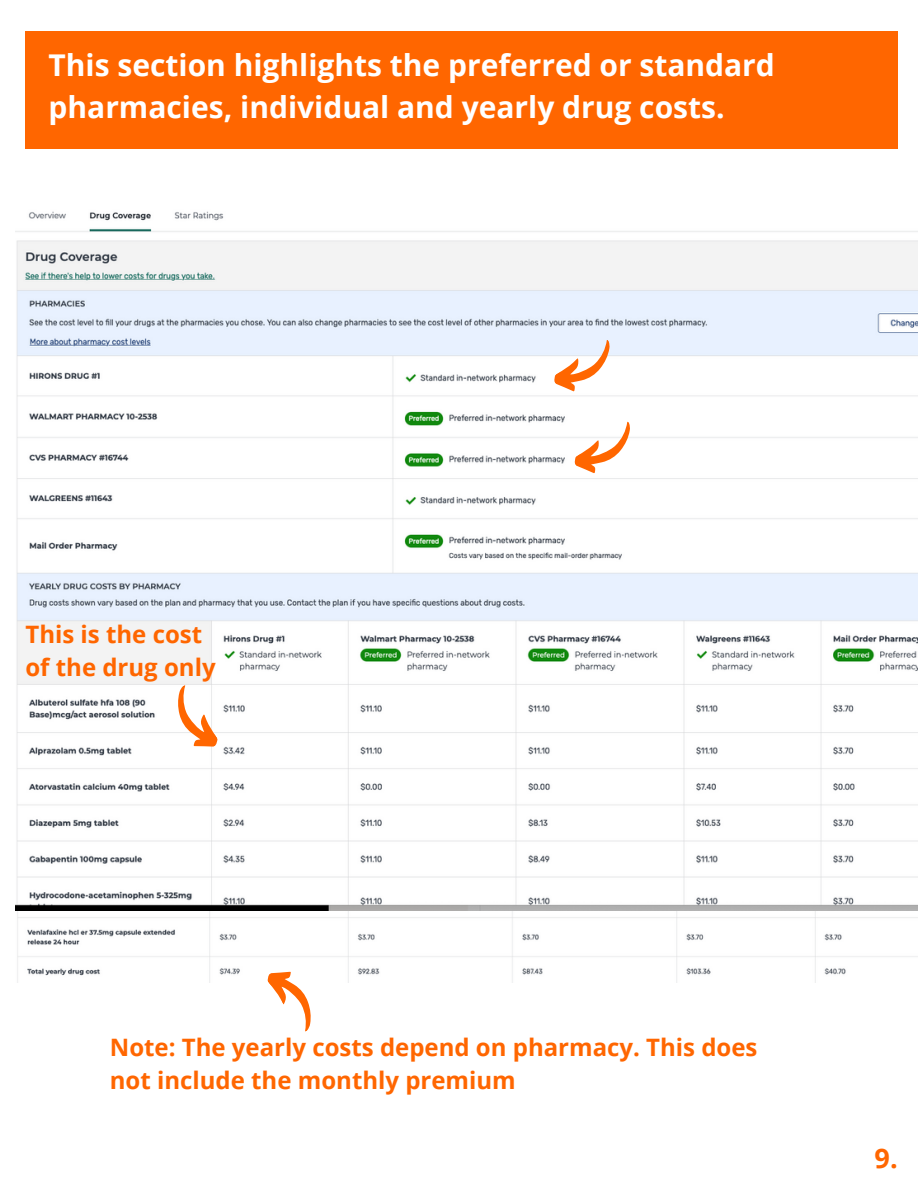
<style>
.page{position:relative;width:918px;height:1188px;background:#fff}
.page>*{position:absolute;margin:0;border:0;box-sizing:border-box;transform-origin:0 0}
.t1{font:700 30px/41.7px "Open Sans";color:#fff}
.t2{font:700 27px "Open Sans";color:#f60}
.t3{font:700 24px/32.7px "Open Sans";color:#f60}
</style>
<div class="page">
<img style="left:16px;top:910px;width:902px;height:72px">
<img style="left:16px;top:211px;width:902px;height:699px">
<div style="left:25px;top:32px;width:873px;height:117px;background:#f60"></div>
<svg style="left:551px;top:337px;width:70px;height:61px"></svg>
<svg style="left:571px;top:419px;width:70px;height:61px"></svg>
<svg style="left:265px;top:963px;width:59px;height:69px"></svg>
<svg style="left:166px;top:683px;width:54px;height:72px"></svg>
<p class="t1" style="left:49px;top:44px;width:728px">This section highlights the preferred or standard pharmacies, individual and yearly drug costs.</p>
<p class="t3" style="left:25px;top:617px;width:192px">This is the cost of the drug only</p>
<p class="t3" style="left:110px;top:1030px;width:649px">Note: The yearly costs depend on pharmacy. This does not include the monthly premium</p>
<p class="t2" style="left:875px;top:1140px;width:25px">9.</p>
</div>
